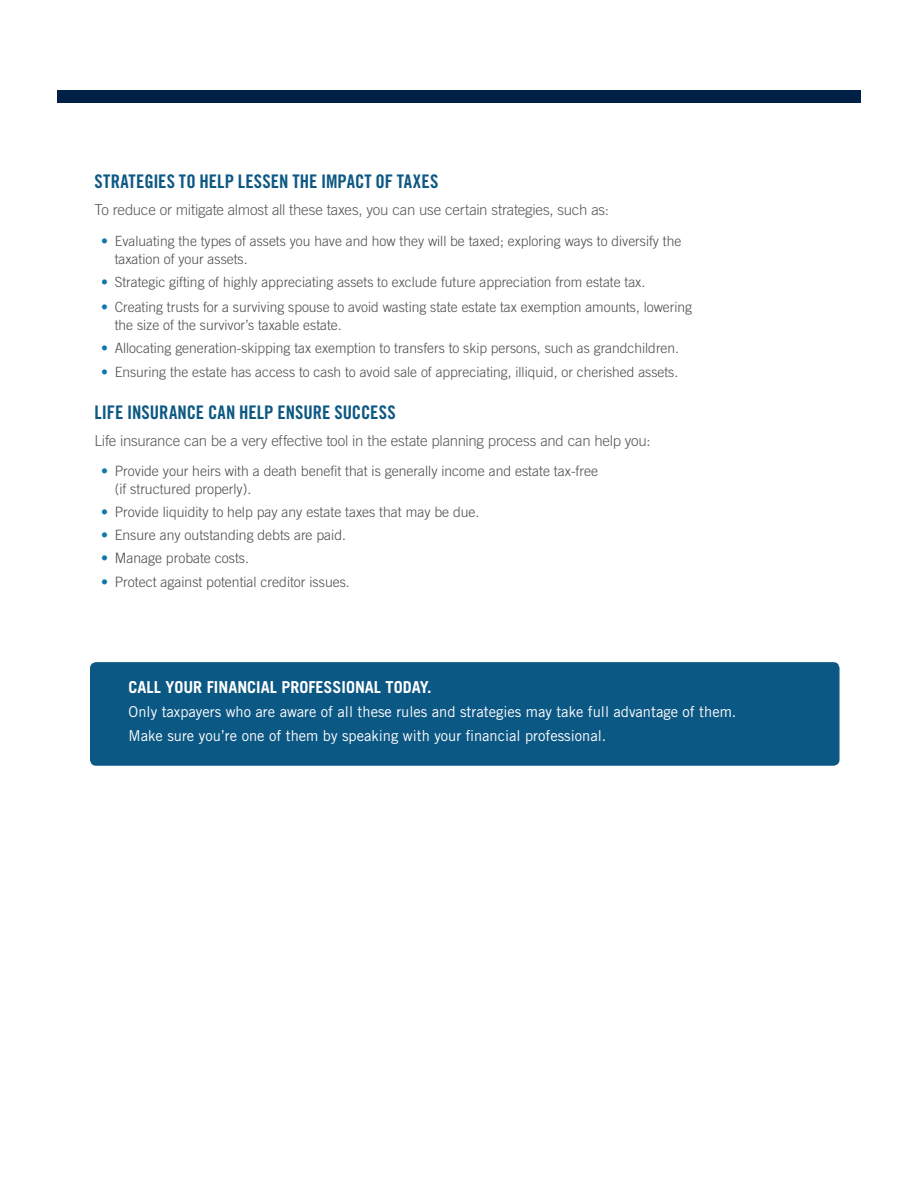
<style>
.page{position:relative;width:918px;height:1188px;background:#fff}
.page>*{position:absolute;margin:0;border:0;box-sizing:border-box;transform-origin:0 0}
.H2_subhead{font:18.75px "Trade Gothic Bold Cond Twenty";color:#0c5884}
.H2_Callout{font:700 16.5px "Trade Gothic LT Std";color:#fff}
.Body{font:300 15px "Trade Gothic LT Std";letter-spacing:-.015em;color:#57585a}
.body{font:15px/24px "Trade Gothic LT Std";color:#fff}
.t1{font:300 14.25px/18px "Trade Gothic LT Std";color:#4b4c4d}
.t2{font:300 14.1px/18px "Trade Gothic LT Std";color:#4b4c4d}
.s1{color:#1076ab}
</style>
<div class="page">
<div style="left:57px;top:90px;width:804px;height:12px;background:#002045"></div>
<div style="left:91px;top:663px;width:748px;height:102px;background:#0c5884;border-radius:5px"></div>
<div style="left:90px;top:662px;width:750px;height:104px;border:2px solid #0c5884;border-radius:5px"></div>
<h2 class="H2_subhead" style="left:94px;top:170px;width:345px">STRATEGIES TO HELP LESSEN THE IMPACT OF TAXES</h2>
<p class="Body" style="left:94px;top:200px;width:516px">To reduce or mitigate almost all these taxes, you can use certain strategies, such as:</p>
<p class="t2" style="left:115px;top:232px;width:568px;text-indent:-14px"><span class="s1">•</span> Evaluating the types of assets you have and how they will be taxed; exploring ways to diversify the taxation of your assets.</p>
<p class="t2" style="left:101px;top:273px;width:546px"><span class="s1">•</span> Strategic gifting of highly appreciating assets to exclude future appreciation from estate tax.</p>
<p class="t2" style="left:115px;top:298px;width:579px;text-indent:-14px"><span class="s1">•</span> Creating trusts for a surviving spouse to avoid wasting state estate tax exemption amounts, lowering the size of the survivor’s taxable estate.</p>
<p class="t2" style="left:101px;top:339px;width:579px"><span class="s1">•</span> Allocating generation-skipping tax exemption to transfers to skip persons, such as grandchildren.</p>
<p class="t2" style="left:101px;top:362px;width:579px"><span class="s1">•</span> Ensuring the estate has access to cash to avoid sale of appreciating, illiquid, or cherished assets.</p>
<h2 class="H2_subhead" style="left:94px;top:401px;width:303px">LIFE INSURANCE CAN HELP ENSURE SUCCESS</h2>
<p class="Body" style="left:94px;top:431px;width:558px">Life insurance can be a very effective tool in the estate planning process and can help you:</p>
<p class="t1" style="left:115px;top:461px;width:485px;text-indent:-14px"><span class="s1">•</span> Provide your heirs with a death benefit that is generally income and estate tax-free (if structured properly).</p>
<p class="t1" style="left:101px;top:503px;width:380px"><span class="s1">•</span> Provide liquidity to help pay any estate taxes that may be due.</p>
<p class="t1" style="left:101px;top:526px;width:246px"><span class="s1">•</span> Ensure any outstanding debts are paid.</p>
<p class="t1" style="left:101px;top:549px;width:149px"><span class="s1">•</span> Manage probate costs.</p>
<p class="t1" style="left:101px;top:572px;width:250px"><span class="s1">•</span> Protect against potential creditor issues.</p>
<h2 class="H2_Callout" style="left:129px;top:677px;width:305px">CALL YOUR FINANCIAL PROFESSIONAL TODAY.</h2>
<p class="body" style="left:129px;top:700px;width:609px">Only taxpayers who are aware of all these rules and strategies may take full advantage of them.<br>Make sure you’re one of them by speaking with your financial professional.</p>
</div>
